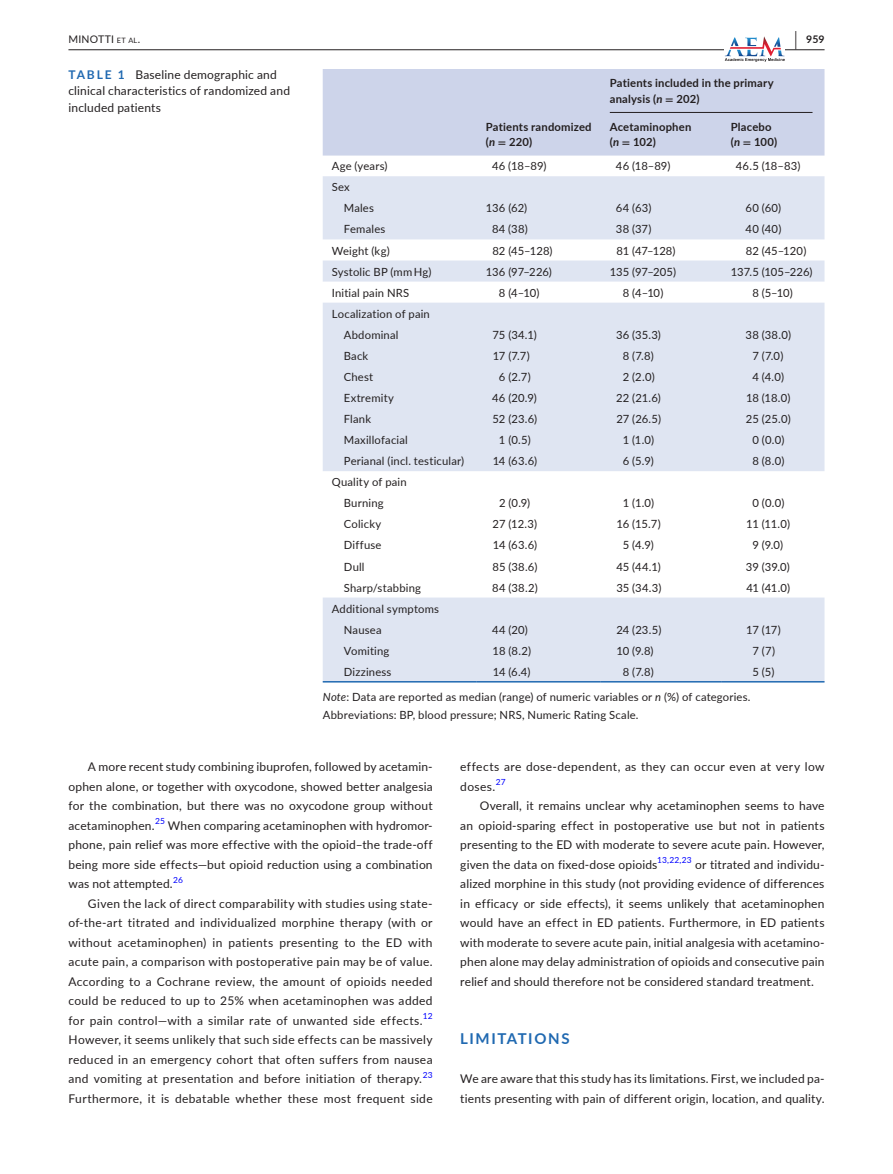
<style>
.page{position:relative;width:893px;height:1174px;background:#fff}
.page>*{position:absolute;margin:0;border:0;box-sizing:border-box;transform-origin:0 0}
.t1{font:700 15px "Lato";letter-spacing:.105em;color:#2069b1}
.t2{font:12px/19.5px "Lato";letter-spacing:.015em;color:#231f20;text-align:justify}
.t3{font:11.25px/21px "Lato";letter-spacing:.015em;color:#231f20}
.t4{font:700 11.25px/15.8px "Lato";letter-spacing:.02em;color:#231f20}
.t5{font:11.25px "Lato";letter-spacing:-.005em;color:#231f20}
.t6{font:10.5px "Lato";letter-spacing:.02em;color:#231f20}
.t7{font:700 10.5px "Lato";color:#231f20}
.t8{font:8.4px "Lato";letter-spacing:.015em;color:#00f}
.s1{font-style:inherit}
.s2{font-size:7.35px}
.s3{font-size:19.5px}
.s4{font-weight:700;color:#2069b1}
.s5{font-style:italic}
.s6{font-family:"STIX"}
</style>
<div class="page">
<hr style="left:68px;top:49px;width:756px;height:1px;background:#231f20">
<svg style="left:725px;top:36px;width:60px;height:26px"></svg>
<div style="left:323px;top:69px;width:501px;height:87px;background:#cdd4ea"></div>
<svg style="left:323px;top:176px;width:501px;height:505px;fill:#dfe5f2"></svg>
<hr style="left:323px;top:681px;width:154px;height:1px;background:#2069b1">
<hr style="left:477px;top:681px;width:124px;height:1px;background:#2069b1">
<hr style="left:601px;top:681px;width:121px;height:1px;background:#2069b1">
<hr style="left:722px;top:681px;width:102px;height:1px;background:#2069b1">
<hr style="left:610px;top:112px;width:202px;height:1px;background:#231f20">
<p class="t6" style="left:68px;top:31px;width:73px"><span class="s1">M</span>INOTTI <span class="s2">et al</span><span class="s1">.</span></p>
<p class="t7" style="left:795px;top:31px;width:31px"><span class="s3">|</span> 959</p>
<p class="t2" style="left:68px;top:66px;width:223px;line-height:16.5px;text-align:left"><span class="s4">TABLE 1</span> Baseline demographic and clinical characteristics of randomized and included patients</p>
<p class="t4" style="left:610px;top:75px;width:165px">Patients included in the primary analysis (<span class="s5">n</span> <span class="s6">=</span> 202)</p>
<p class="t4" style="left:486px;top:118px;width:107px">Patients randomized (<span class="s5">n</span> <span class="s6">=</span> 220)</p>
<p class="t4" style="left:610px;top:118px;width:83px">Acetaminophen (<span class="s5">n</span> <span class="s6">=</span> 102)</p>
<p class="t4" style="left:731px;top:118px;width:48px">Placebo (<span class="s5">n</span> <span class="s6">=</span> 100)</p>
<p class="t3" style="left:332px;top:155px;width:57px">Age (years)</p>
<p class="t3" style="left:492px;top:155px;width:56px">46 (18–89)</p>
<p class="t3" style="left:616px;top:155px;width:56px">46 (18–89)</p>
<p class="t3" style="left:736px;top:155px;width:66px">46.5 (18–83)</p>
<p class="t3" style="left:344px;top:176px;width:32px;text-indent:-12px">Sex<br>Males</p>
<p class="t3" style="left:486px;top:197px;width:43px">136 (62)</p>
<p class="t3" style="left:616px;top:197px;width:37px">64 (63)</p>
<p class="t3" style="left:746px;top:197px;width:37px">60 (60)</p>
<p class="t3" style="left:344px;top:218px;width:43px">Females</p>
<p class="t3" style="left:492px;top:218px;width:37px">84 (38)</p>
<p class="t3" style="left:616px;top:218px;width:37px">38 (37)</p>
<p class="t3" style="left:745px;top:218px;width:37px">40 (40)</p>
<p class="t3" style="left:332px;top:239px;width:60px">Weight (kg)</p>
<p class="t3" style="left:492px;top:239px;width:62px">82 (45–128)</p>
<p class="t3" style="left:616px;top:239px;width:61px">81 (47–128)</p>
<p class="t3" style="left:746px;top:239px;width:62px">82 (45–120)</p>
<p class="t3" style="left:332px;top:260px;width:101px">Systolic BP (mm Hg)</p>
<p class="t3" style="left:486px;top:260px;width:68px">136 (97–226)</p>
<p class="t3" style="left:610px;top:260px;width:68px">135 (97–205)</p>
<p class="t5" style="left:731px;top:263px;width:83px">137.5 (105–226)</p>
<p class="t3" style="left:332px;top:281px;width:79px">Initial pain NRS</p>
<p class="t3" style="left:499px;top:281px;width:42px">8 (4–10)</p>
<p class="t3" style="left:623px;top:281px;width:42px">8 (4–10)</p>
<p class="t3" style="left:752px;top:281px;width:42px">8 (5–10)</p>
<p class="t3" style="left:344px;top:303px;width:88px;text-indent:-12px">Localization of pain<br>Abdominal</p>
<p class="t3" style="left:493px;top:324px;width:46px">75 (34.1)</p>
<p class="t3" style="left:616px;top:324px;width:46px">36 (35.3)</p>
<p class="t3" style="left:746px;top:324px;width:47px">38 (38.0)</p>
<p class="t3" style="left:344px;top:345px;width:26px">Back</p>
<p class="t3" style="left:493px;top:345px;width:39px">17 (7.7)</p>
<p class="t3" style="left:623px;top:345px;width:32px">8 (7.8)</p>
<p class="t3" style="left:752px;top:345px;width:32px">7 (7.0)</p>
<p class="t3" style="left:344px;top:366px;width:31px">Chest</p>
<p class="t3" style="left:499px;top:366px;width:33px">6 (2.7)</p>
<p class="t3" style="left:623px;top:366px;width:33px">2 (2.0)</p>
<p class="t3" style="left:752px;top:366px;width:33px">4 (4.0)</p>
<p class="t3" style="left:344px;top:387px;width:52px">Extremity</p>
<p class="t3" style="left:492px;top:387px;width:46px">46 (20.9)</p>
<p class="t3" style="left:616px;top:387px;width:46px">22 (21.6)</p>
<p class="t3" style="left:746px;top:387px;width:46px">18 (18.0)</p>
<p class="t3" style="left:344px;top:408px;width:29px">Flank</p>
<p class="t3" style="left:493px;top:408px;width:46px">52 (23.6)</p>
<p class="t3" style="left:616px;top:408px;width:46px">27 (26.5)</p>
<p class="t3" style="left:746px;top:408px;width:47px">25 (25.0)</p>
<p class="t3" style="left:344px;top:429px;width:66px">Maxillofacial</p>
<p class="t3" style="left:499px;top:429px;width:33px">1 (0.5)</p>
<p class="t3" style="left:623px;top:429px;width:33px">1 (1.0)</p>
<p class="t3" style="left:752px;top:429px;width:33px">0 (0.0)</p>
<p class="t3" style="left:344px;top:450px;width:122px">Perianal (incl. testicular)</p>
<p class="t3" style="left:493px;top:450px;width:46px">14 (63.6)</p>
<p class="t3" style="left:623px;top:450px;width:32px">6 (5.9)</p>
<p class="t3" style="left:752px;top:450px;width:33px">8 (8.0)</p>
<p class="t3" style="left:344px;top:471px;width:64px;text-indent:-12px">Quality of pain<br>Burning</p>
<p class="t3" style="left:499px;top:492px;width:33px">2 (0.9)</p>
<p class="t3" style="left:623px;top:492px;width:33px">1 (1.0)</p>
<p class="t3" style="left:752px;top:492px;width:33px">0 (0.0)</p>
<p class="t3" style="left:344px;top:513px;width:39px">Colicky</p>
<p class="t3" style="left:493px;top:513px;width:46px">27 (12.3)</p>
<p class="t3" style="left:616px;top:513px;width:46px">16 (15.7)</p>
<p class="t3" style="left:746px;top:513px;width:45px">11 (11.0)</p>
<p class="t3" style="left:344px;top:534px;width:39px">Diffuse</p>
<p class="t3" style="left:493px;top:534px;width:46px">14 (63.6)</p>
<p class="t3" style="left:623px;top:534px;width:32px">5 (4.9)</p>
<p class="t3" style="left:752px;top:534px;width:32px">9 (9.0)</p>
<p class="t3" style="left:344px;top:555px;width:22px">Dull</p>
<p class="t3" style="left:492px;top:555px;width:46px">85 (38.6)</p>
<p class="t3" style="left:616px;top:555px;width:46px">45 (44.1)</p>
<p class="t3" style="left:746px;top:555px;width:46px">39 (39.0)</p>
<p class="t3" style="left:344px;top:576px;width:79px">Sharp/stabbing</p>
<p class="t3" style="left:492px;top:576px;width:47px">84 (38.2)</p>
<p class="t3" style="left:616px;top:576px;width:47px">35 (34.3)</p>
<p class="t3" style="left:746px;top:576px;width:45px">41 (41.0)</p>
<p class="t3" style="left:344px;top:597px;width:97px;text-indent:-12px">Additional symptoms<br>Nausea</p>
<p class="t3" style="left:492px;top:618px;width:37px">44 (20)</p>
<p class="t3" style="left:617px;top:618px;width:46px">24 (23.5)</p>
<p class="t3" style="left:746px;top:618px;width:36px">17 (17)</p>
<p class="t3" style="left:344px;top:640px;width:47px">Vomiting</p>
<p class="t3" style="left:493px;top:640px;width:40px">18 (8.2)</p>
<p class="t3" style="left:617px;top:640px;width:39px">10 (9.8)</p>
<p class="t3" style="left:752px;top:640px;width:24px">7 (7)</p>
<p class="t3" style="left:344px;top:661px;width:49px">Dizziness</p>
<p class="t3" style="left:493px;top:661px;width:39px">14 (6.4)</p>
<p class="t3" style="left:623px;top:661px;width:32px">8 (7.8)</p>
<p class="t3" style="left:752px;top:661px;width:23px">5 (5)</p>
<p class="t3" style="left:323px;top:687px;width:429px;line-height:18px"><span class="s5">Note</span>: Data are reported as median (range) of numeric variables or <span class="s5">n</span> (%) of categories.<br>Abbreviations: BP, blood pressure; NRS, Numeric Rating Scale.</p>
<p class="t2" style="left:68px;top:756px;width:366px;text-indent:20px">A more recent study combining ibuprofen, followed by acetamin&shy;ophen alone, or together with oxycodone, showed better analgesia for the combination, but there was no oxycodone group without acetaminophen.<sup>25</sup> When comparing acetaminophen with hydromor&shy;phone, pain relief was more effective with the opioid–the trade-off being more side effects—but opioid reduction using a combination was not attempted.</p>
<p class="t8" style="left:173px;top:874px;width:11px">26</p>
<p class="t2" style="left:68px;top:893px;width:366px;text-indent:20px">Given the lack of direct comparability with studies using state&shy;of-the-art titrated and individualized morphine therapy (with or without acetaminophen) in patients presenting to the ED with acute pain, a comparison with postoperative pain may be of value.<br>According to a Cochrane review, the amount of opioids needed could be reduced to up to 25% when acetaminophen was added for pain control—with a similar rate of unwanted side effects.</p>
<p class="t8" style="left:423px;top:1010px;width:12px">12</p>
<p class="t2" style="left:68px;top:1029px;width:366px">However, it seems unlikely that such side effects can be massively reduced in an emergency cohort that often suffers from nausea and vomiting at presentation and before initiation of therapy.<sup>23<br></sup>Furthermore, it is debatable whether these most frequent side</p>
<p class="t2" style="left:460px;top:756px;width:366px">effects are dose-dependent, as they can occur even at very low doses.</p>
<p class="t8" style="left:496px;top:776px;width:11px">27</p>
<p class="t2" style="left:460px;top:795px;width:366px;text-indent:20px">Overall, it remains unclear why acetaminophen seems to have an opioid-sparing effect in postoperative use but not in patients presenting to the ED with moderate to severe acute pain. However, given the data on fixed-dose opioids</p>
<p class="t8" style="left:657px;top:854px;width:36px">13,22,23</p>
<p class="t2" style="left:460px;top:854px;width:366px;text-indent:235px">or titrated and individu&shy;alized morphine in this study (not providing evidence of differences in efficacy or side effects), it seems unlikely that acetaminophen would have an effect in ED patients. Furthermore, in ED patients with moderate to severe acute pain, initial analgesia with acetamino&shy;phen alone may delay administration of opioids and consecutive pain relief and should therefore not be considered standard treatment.</p>
<p class="t1" style="left:460px;top:1028px;width:111px">LIMITATIONS</p>
<p class="t2" style="left:460px;top:1068px;width:366px">We are aware that this study has its limitations. First, we included pa&shy;tients presenting with pain of different origin, location, and quality.</p>
</div>
